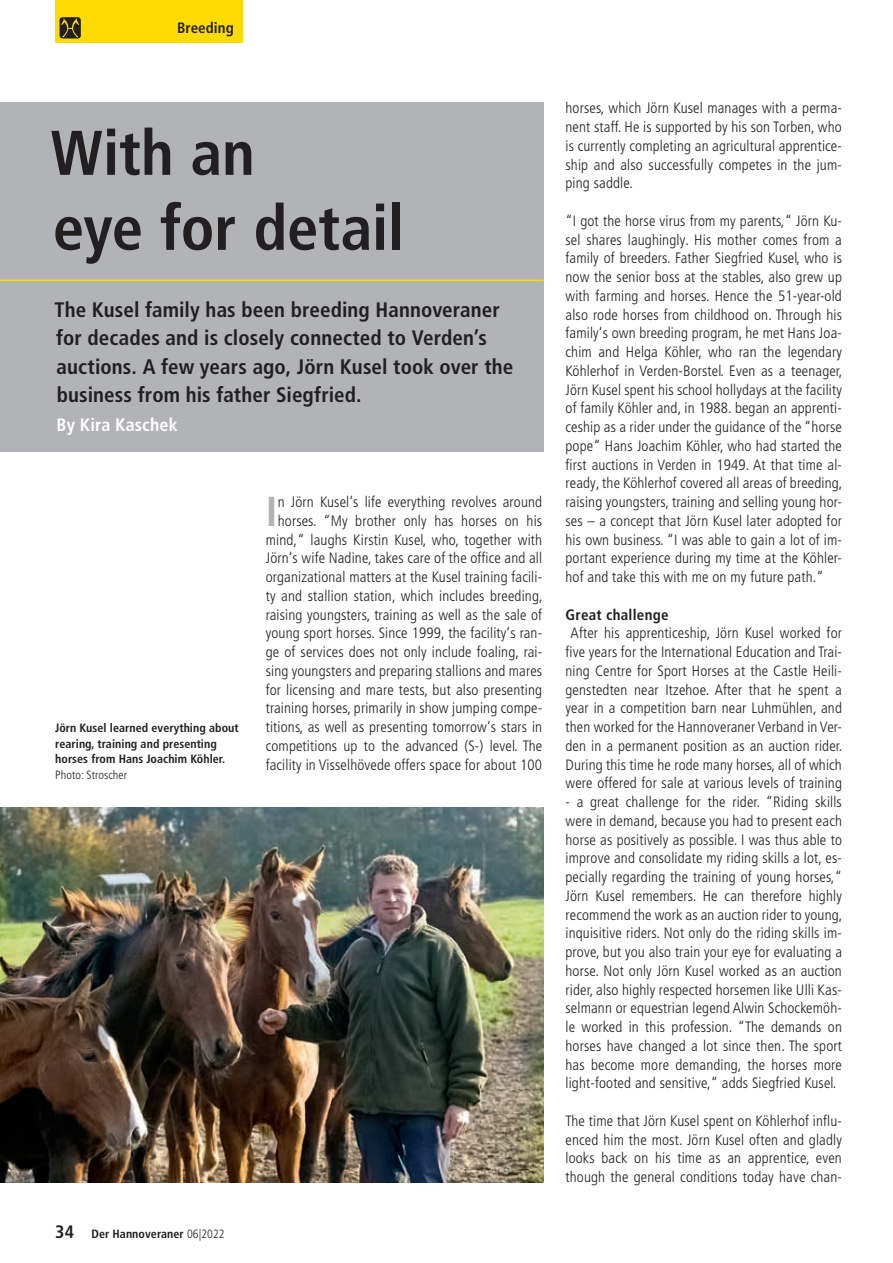
<style>
.page{position:relative;width:893px;height:1263px;background:#fff}
.page>*{position:absolute;margin:0;border:0;box-sizing:border-box;transform-origin:0 0}
.t1{font:700 condensed 63px/75px "Frutiger LT Pro";letter-spacing:-.005em;color:#231f20}
.t2{font:700 condensed 41.85px "Frutiger LT Pro";color:#b2b3b7}
.t3{font:700 condensed 21px/28.5px "Frutiger LT Pro";letter-spacing:.005em;color:#231f20}
.t4{font:700 condensed 18px "Frutiger LT Pro";letter-spacing:.005em;color:#fff}
.t5{font:300 condensed 15px/18.8px "Frutiger LT Pro";letter-spacing:.01em;color:#231f20;text-align:justify}
.t6{font:700 condensed 15px "Frutiger LT Pro";letter-spacing:.01em;color:#231f20}
.t7{font:700 condensed 12px/15.8px "Frutiger LT Pro";letter-spacing:.005em;color:#231f20}
.t8{font:300 condensed 12px "Frutiger LT Pro";letter-spacing:.005em;color:#231f20}
.s1{font-size:18px}
.s2{font-weight:300}
</style>
<div class="page">
<div style="left:55px;top:0;width:187px;height:43px;background:#ffdc01"></div>
<svg style="left:60px;top:17px;width:21px;height:21px"></svg>
<div style="left:0;top:102px;width:543px;height:350px;background:#b2b3b7"></div>
<hr style="left:0;top:280px;width:543px;height:1px;background:#ffdc01">
<img style="left:0;top:807px;width:543px;height:375px">
<p class="t6" style="left:177px;top:19px;width:58px">Breeding</p>
<p class="t6" style="left:199px;top:19px;width:36px">Sport</p>
<h1 class="t1" style="left:50px;top:116px;width:355px">With an<br>eye for detail</h1>
<h3 class="t3" style="left:54px;top:295px;width:460px">The Kusel family has been breeding Hannoveraner for decades and is closely connected to Verden’s auctions. A few years ago, Jörn Kusel took over the business from his father Siegfried.</h3>
<p class="t4" style="left:56px;top:414px;width:123px">By Kira Kaschek</p>
<p class="t7" style="left:55px;top:720px;width:185px">Jörn Kusel learned everything about rearing, training and presenting horses from Hans Joachim Köhler.</p>
<p class="t8" style="left:55px;top:768px;width:73px">Photo: Stroscher</p>
<p class="t5" style="left:266px;top:493px;width:278px;text-align:right">n Jörn Kusel‘s life everything revolves around horses. “My brother only has horses on his mind,“ laughs Kirstin Kusel, who, together with Jörn‘s wife Nadine, takes care of the office and all organizational matters at the Kusel training facili&shy;ty and stallion station, which includes breeding, raising youngsters, training as well as the sale of young sport horses. Since 1999, the facility‘s ran&shy;ge of services does not only include foaling, rai&shy;sing youngsters and preparing stallions and mares for licensing and mare tests, but also presenting training horses, primarily in show jumping compe&shy;titions, as well as presenting tomorrow‘s stars in competitions up to the advanced (S-) level. The facility in Visselhövede offers space for about 100</p>
<h2 class="t2" style="left:266px;top:486px;width:13px">I</h2>
<p class="t7" style="left:55px;top:1226px;width:171px"><span class="s1">34</span> Der Hannoveraner <span class="s2">06|2022</span></p>
<p class="t5" style="left:566px;top:99px;width:278px">horses, which Jörn Kusel manages with a perma&shy;nent staff. He is supported by his son Torben, who is currently completing an agricultural apprentice&shy;ship and also successfully competes in the jum&shy;ping saddle.</p>
<p class="t5" style="left:566px;top:211px;width:278px">“I got the horse virus from my parents,“ Jörn Ku&shy;sel shares laughingly. His mother comes from a family of breeders. Father Siegfried Kusel, who is now the senior boss at the stables, also grew up with farming and horses. Hence the 51-year-old also rode horses from childhood on. Through his family‘s own breeding program, he met Hans Joa&shy;chim and Helga Köhler, who ran the legendary Köhlerhof in Verden-Borstel. Even as a teenager, Jörn Kusel spent his school hollydays at the facility of family Köhler and, in 1988. began an apprenti&shy;ceship as a rider under the guidance of the “horse pope“ Hans Joachim Köhler, who had started the first auctions in Verden in 1949. At that time al&shy;ready, the Köhlerhof covered all areas of breeding, raising youngsters, training and selling young hor&shy;ses – a concept that Jörn Kusel later adopted for his own business. “I was able to gain a lot of im&shy;portant experience during my time at the Köhler&shy;hof and take this with me on my future path.“</p>
<p class="t6" style="left:566px;top:605px;width:105px">Great challenge</p>
<p class="t5" style="left:566px;top:624px;width:278px;text-align:center">After his apprenticeship, Jörn Kusel worked for five years for the International Education and Trai&shy;ning Centre for Sport Horses at the Castle Heili&shy;genstedten near Itzehoe. After that he spent a year in a competition barn near Luhmühlen, and then worked for the Hannoveraner Verband in Ver&shy;den in a permanent position as an auction rider.<br>During this time he rode many horses, all of which were offered for sale at various levels of training</p>
<p class="t5" style="left:566px;top:793px;width:278px">- a great challenge for the rider. “Riding skills were in demand, because you had to present each horse as positively as possible. I was thus able to improve and consolidate my riding skills a lot, es&shy;pecially regarding the training of young horses,“ Jörn Kusel remembers. He can therefore highly recommend the work as an auction rider to young, inquisitive riders. Not only do the riding skills im&shy;prove, but you also train your eye for evaluating a horse. Not only Jörn Kusel worked as an auction rider, also highly respected horsemen like Ulli Kas&shy;selmann or equestrian legend Alwin Schockemöh&shy;le worked in this profession. “The demands on horses have changed a lot since then. The sport has become more demanding, the horses more light-footed and sensitive,“ adds Siegfried Kusel.</p>
<p class="t5" style="left:566px;top:1111px;width:278px">The time that Jörn Kusel spent on Köhlerhof influ&shy;enced him the most. Jörn Kusel often and gladly looks back on his time as an apprentice, even though the general conditions today have chan-</p>
</div>
